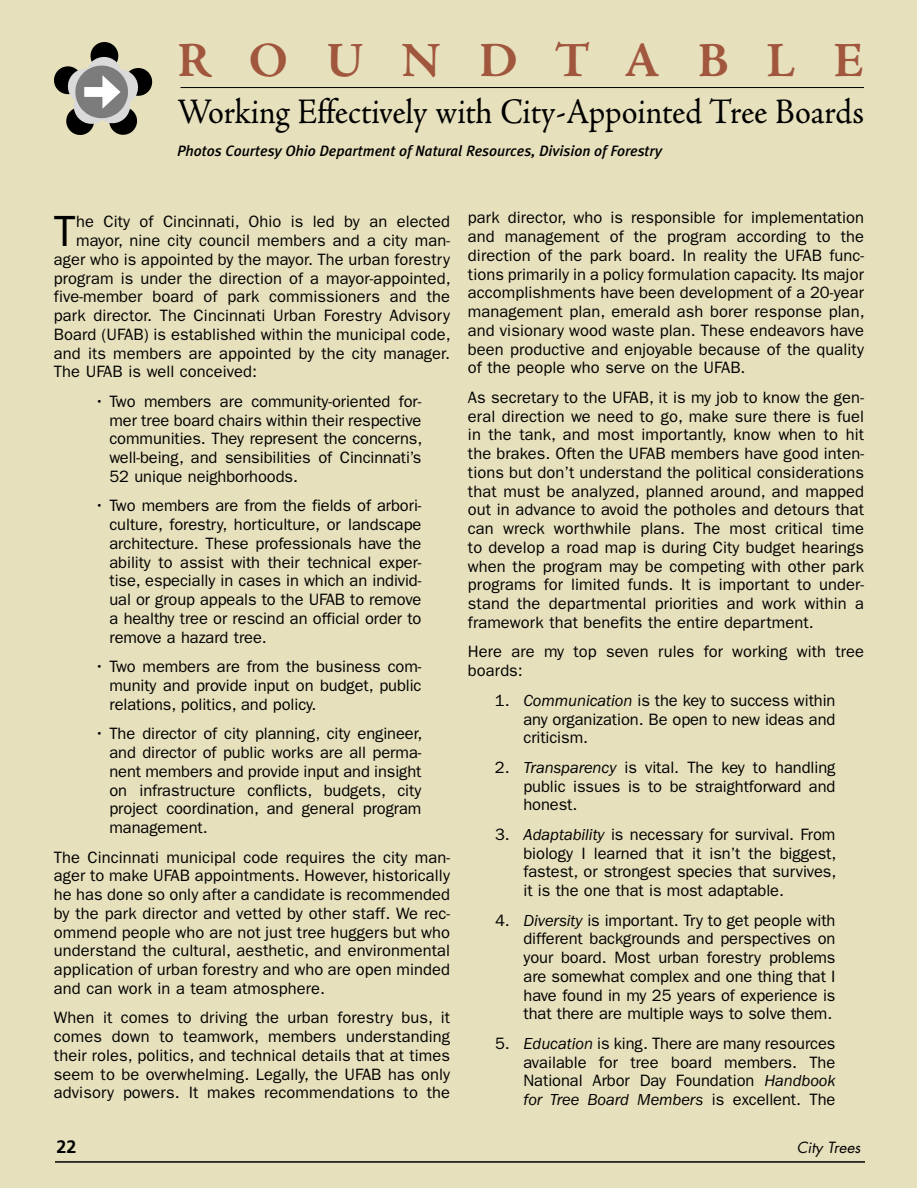
<style>
.page{position:relative;width:918px;height:1188px;background:#fff}
.page>*{position:absolute;margin:0;border:0;box-sizing:border-box;transform-origin:0 0}
.Body_Jenson{font:700 49.5px "Adobe Jenson Pro";letter-spacing:.76em;color:#a1573e}
.body_Franklin_book{font:43.8px "Franklin Gothic";color:#000}
.Body_Jenson-2{font:36px "Adobe Jenson Pro";letter-spacing:-.005em;color:#000;scale:.92 1}
.t1{font:700 18px "Frutiger";color:#000}
.body_Franklin_book-2{font:16.5px/18.8px "Franklin Gothic";letter-spacing:.005em;color:#000;text-align:justify}
.body_Franklin_bullist2{font:16.5px/18.8px "Franklin Gothic";letter-spacing:-.005em;color:#000;text-align:justify}
.body_Franklin_bullist{font:16.5px/18.8px "Franklin Gothic";letter-spacing:-.005em;color:#000;text-align:justify}
.TOC_credits{font:italic 500 15px "Meta Plus";color:#000}
.t2{font:italic 15px "Futura";color:#000}
.s1{font-style:italic}
</style>
<div class="page">
<div style="left:0;top:0;width:917px;height:1188px;background:#e6e0bc"></div>
<hr style="left:55px;top:1161px;width:810px;height:2px;background:#000">
<svg style="left:54px;top:42px;width:99px;height:93px"></svg>
<hr style="left:181px;top:87px;width:683px;height:1px;background:#000">
<p class="Body_Jenson" style="left:177px;top:32px;width:688px">ROUNDTABLE</p>
<p class="Body_Jenson-2" style="left:177px;top:91px;width:748px">Working Effectively with City-Appointed Tree Boards</p>
<p class="TOC_credits" style="left:177px;top:142px;width:487px">Photos Courtesy Ohio Department of Natural Resources, Division of Forestry</p>
<p class="body_Franklin_book" style="left:54px;top:206px;width:23px">T</p>
<p class="body_Franklin_book-2" style="left:76px;top:213px;width:375px">he City of Cincinnati, Ohio is led by an elected</p>
<p class="body_Franklin_book-2" style="left:76px;top:231px;width:375px">mayor, nine city council members and a city man-</p>
<p class="body_Franklin_book-2" style="left:54px;top:250px;width:397px">ager who is appointed by the mayor. The urban forestry</p>
<p class="body_Franklin_book-2" style="left:54px;top:269px;width:398px">program is under the direction of a mayor-appointed,</p>
<p class="body_Franklin_book-2" style="left:54px;top:288px;width:397px">five-member board of park commissioners and the</p>
<p class="body_Franklin_book-2" style="left:54px;top:306px;width:398px">park director. The Cincinnati Urban Forestry Advisory</p>
<p class="body_Franklin_book-2" style="left:54px;top:325px;width:398px">Board (UFAB) is established within the municipal code,</p>
<p class="body_Franklin_book-2" style="left:54px;top:344px;width:398px">and its members are appointed by the city manager.</p>
<p class="body_Franklin_book-2" style="left:54px;top:363px;width:205px">The UFAB is well conceived:</p>
<p class="body_Franklin_bullist2" style="left:109px;top:392px;width:314px;text-indent:-15px">• Two members are community-oriented for&shy;mer tree board chairs within their respective communities. They represent the concerns, well-being, and sensibilities of Cincinnati’s 52 unique neighborhoods.</p>
<p class="body_Franklin_bullist2" style="left:109px;top:497px;width:314px;text-indent:-15px">• Two members are from the fields of arbori&shy;culture, forestry, horticulture, or landscape architecture. These professionals have the ability to assist with their technical exper&shy;tise, especially in cases in which an individ&shy;ual or group appeals to the UFAB to remove a healthy tree or rescind an official order to remove a hazard tree.</p>
<p class="body_Franklin_bullist2" style="left:109px;top:657px;width:314px;text-indent:-15px">• Two members are from the business com&shy;munity and provide input on budget, public relations, politics, and policy.</p>
<p class="body_Franklin_bullist2" style="left:109px;top:724px;width:314px;text-indent:-15px">• The director of city planning, city engineer, and director of public works are all perma&shy;nent members and provide input and insight on infrastructure conflicts, budgets, city project coordination, and general program management.</p>
<p class="body_Franklin_book-2" style="left:54px;top:848px;width:398px">The Cincinnati municipal code requires the city man&shy;ager to make UFAB appointments. However, historically he has done so only after a candidate is recommended by the park director and vetted by other staff. We rec&shy;ommend people who are not just tree huggers but who understand the cultural, aesthetic, and environmental application of urban forestry and who are open minded and can work in a team atmosphere.</p>
<p class="body_Franklin_book-2" style="left:54px;top:1009px;width:398px">When it comes to driving the urban forestry bus, it comes down to teamwork, members understanding their roles, politics, and technical details that at times seem to be overwhelming. Legally, the UFAB has only advisory powers. It makes recommendations to the</p>
<p class="body_Franklin_book-2" style="left:468px;top:208px;width:398px">park director, who is responsible for implementation and management of the program according to the direction of the park board. In reality the UFAB func&shy;tions primarily in a policy formulation capacity. Its major accomplishments have been development of a 20-year management plan, emerald ash borer response plan, and visionary wood waste plan. These endeavors have been productive and enjoyable because of the quality of the people who serve on the UFAB.</p>
<p class="body_Franklin_book-2" style="left:468px;top:388px;width:398px">As secretary to the UFAB, it is my job to know the gen&shy;eral direction we need to go, make sure there is fuel in the tank, and most importantly, know when to hit the brakes. Often the UFAB members have good inten&shy;tions but don’t understand the political considerations that must be analyzed, planned around, and mapped out in advance to avoid the potholes and detours that can wreck worthwhile plans. The most critical time to develop a road map is during City budget hearings when the program may be competing with other park programs for limited funds. It is important to under&shy;stand the departmental priorities and work within a framework that benefits the entire department.</p>
<p class="body_Franklin_book-2" style="left:468px;top:643px;width:398px">Here are my top seven rules for working with tree boards:</p>
<p class="body_Franklin_bullist" style="left:523px;top:691px;width:314px;text-indent:-29px">1. <span class="s1">Communication</span> is the key to success within any organization. Be open to new ideas and criticism.</p>
<p class="body_Franklin_bullist" style="left:524px;top:758px;width:313px;text-indent:-29px">2. <span class="s1">Transparency</span> is vital. The key to handling public issues is to be straightforward and honest.</p>
<p class="body_Franklin_bullist" style="left:524px;top:825px;width:314px;text-indent:-29px">3. <span class="s1">Adaptability</span> is necessary for survival. From biology I learned that it isn’t the biggest, fastest, or strongest species that survives, it is the one that is most adaptable.</p>
<p class="body_Franklin_bullist" style="left:524px;top:911px;width:314px;text-indent:-29px">4. <span class="s1">Diversity</span> is important. Try to get people with different backgrounds and perspectives on your board. Most urban forestry problems are somewhat complex and one thing that I have found in my 25 years of experience is that there are multiple ways to solve them.</p>
<p class="body_Franklin_bullist" style="left:524px;top:1034px;width:314px;text-indent:-29px">5. <span class="s1">Education</span> is king. There are many resources available for tree board members. The National Arbor Day Foundation <span class="s1">Handbook for Tree Board Members</span> is excellent. The</p>
<p class="t1" style="left:57px;top:1137px;width:22px">22</p>
<p class="t2" style="left:797px;top:1138px;width:65px">City Trees</p>
</div>
